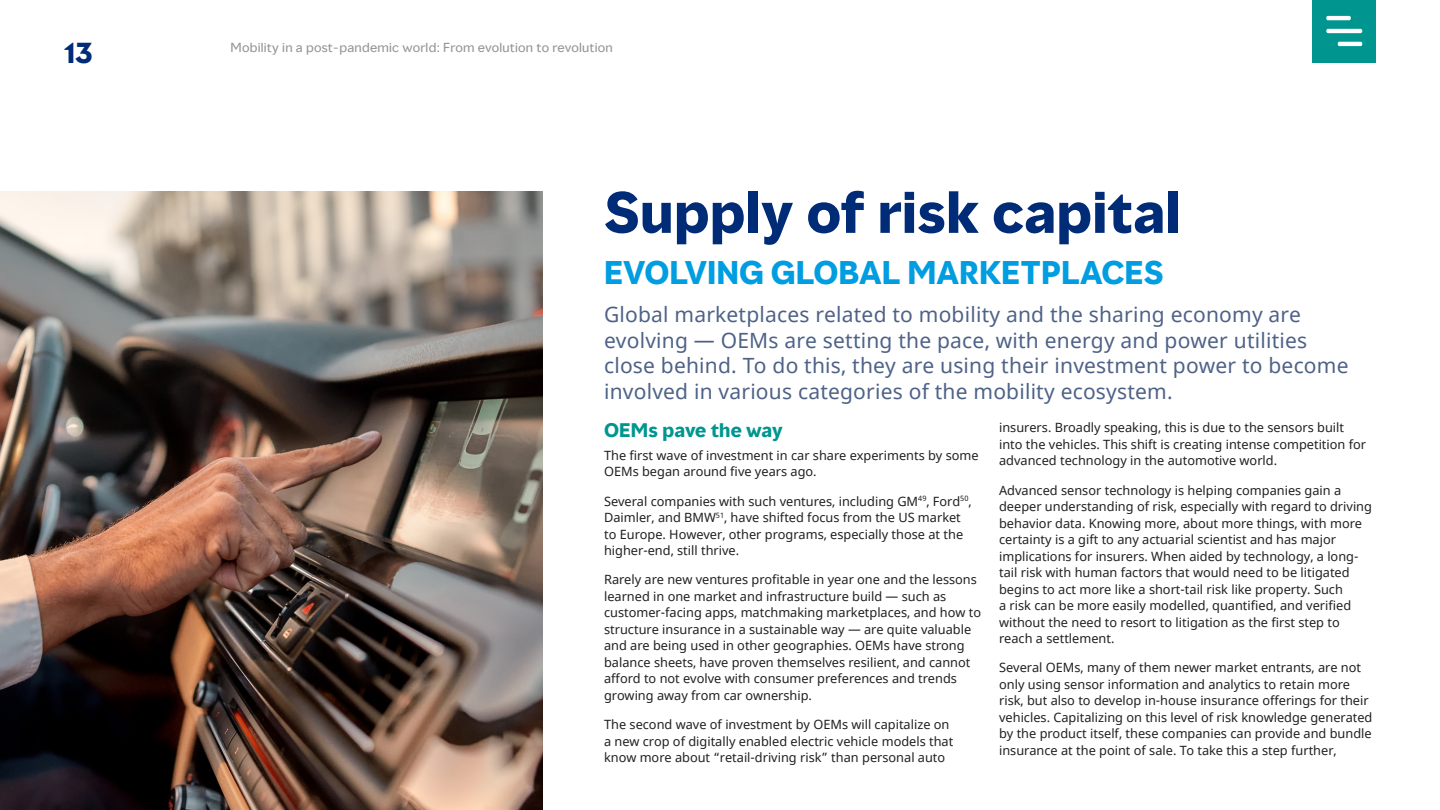
<style>
.page{position:relative;width:1440px;height:810px;background:#fff}
.page>*{position:absolute;margin:0;border:0;box-sizing:border-box;transform-origin:0 0}
.Page_Heading__36_39{font:700 54px "MMC Display";letter-spacing:.01em;color:#002c77}
.Body_Headline__20_20{font:700 30px "MMC Display";color:#009de0}
.t1{font:700 27px "MMC Display";color:#002c77}
.Body_Intro__14_17{font:21px/25.5px "Noto Sans";letter-spacing:.01em;color:#4e6287}
.Body_Subhead__12_14{font:700 18px "MMC Display";letter-spacing:.01em;color:#00968f}
.Body__8_5_11{font:12.75px/16.5px "Noto Sans";color:#202020}
.t2{font:12px "MMC Display";letter-spacing:.02em;color:#949494}
</style>
<div class="page">
<img style="left:0;top:192px;width:542px;height:618px">
<div style="left:1312px;top:0;width:64px;height:62px;background:#00968f"></div>
<svg style="left:1326px;top:15px;width:36px;height:32px"></svg>
<h3 class="t1" style="left:64px;top:35px;width:30px">13</h3>
<p class="t2" style="left:230px;top:39px;width:384px">Mobility in a post-pandemic world: From evolution to revolution</p>
<h1 class="Page_Heading__36_39" style="left:604px;top:177px;width:578px">Supply of risk capital</h1>
<h3 class="Body_Headline__20_20" style="left:604px;top:253px;width:561px">EVOLVING GLOBAL MARKETPLACES</h3>
<h3 class="Body_Intro__14_17" style="left:604px;top:303px;width:746px">Global marketplaces related to mobility and the sharing economy are evolving — OEMs are setting the pace, with energy and power utilities close behind. To do this, they are using their investment power to become involved in various categories of the mobility ecosystem.</h3>
<h4 class="Body_Subhead__12_14" style="left:604px;top:418px;width:180px">OEMs pave the way</h4>
<p class="Body__8_5_11" style="left:604px;top:447px;width:376px">The first wave of investment in car share experiments by some<br>OEMs began around five years ago.</p>
<p class="Body__8_5_11" style="left:604px;top:493px;width:369px">Several companies with such ventures, including GM<sup>49</sup>, Ford<sup>50</sup>, Daimler, and BMW<sup>51</sup>, have shifted focus from the US market to Europe. However, other programs, especially those at the higher-end, still thrive.</p>
<p class="Body__8_5_11" style="left:604px;top:572px;width:378px">Rarely are new ventures profitable in year one and the lessons learned in one market and infrastructure build — such as customer-facing apps, matchmaking marketplaces, and how to structure insurance in a sustainable way — are quite valuable and are being used in other geographies. OEMs have strong balance sheets, have proven themselves resilient, and cannot afford to not evolve with consumer preferences and trends growing away from car ownership.</p>
<p class="Body__8_5_11" style="left:604px;top:717px;width:351px">The second wave of investment by OEMs will capitalize on a new crop of digitally enabled electric vehicle models that know more about “retail-driving risk” than personal auto</p>
<p class="Body__8_5_11" style="left:999px;top:420px;width:368px">insurers. Broadly speaking, this is due to the sensors built into the vehicles. This shift is creating intense competition for advanced technology in the automotive world.</p>
<p class="Body__8_5_11" style="left:999px;top:482px;width:374px">Advanced sensor technology is helping companies gain a deeper understanding of risk, especially with regard to driving behavior data. Knowing more, about more things, with more certainty is a gift to any actuarial scientist and has major implications for insurers. When aided by technology, a long&shy;tail risk with human factors that would need to be litigated begins to act more like a short-tail risk like property. Such<br>a risk can be more easily modelled, quantified, and verified without the need to resort to litigation as the first step to reach a settlement.</p>
<p class="Body__8_5_11" style="left:999px;top:660px;width:375px">Several OEMs, many of them newer market entrants, are not only using sensor information and analytics to retain more risk, but also to develop in-house insurance offerings for their vehicles. Capitalizing on this level of risk knowledge generated by the product itself, these companies can provide and bundle insurance at the point of sale. To take this a step further,</p>
</div>
